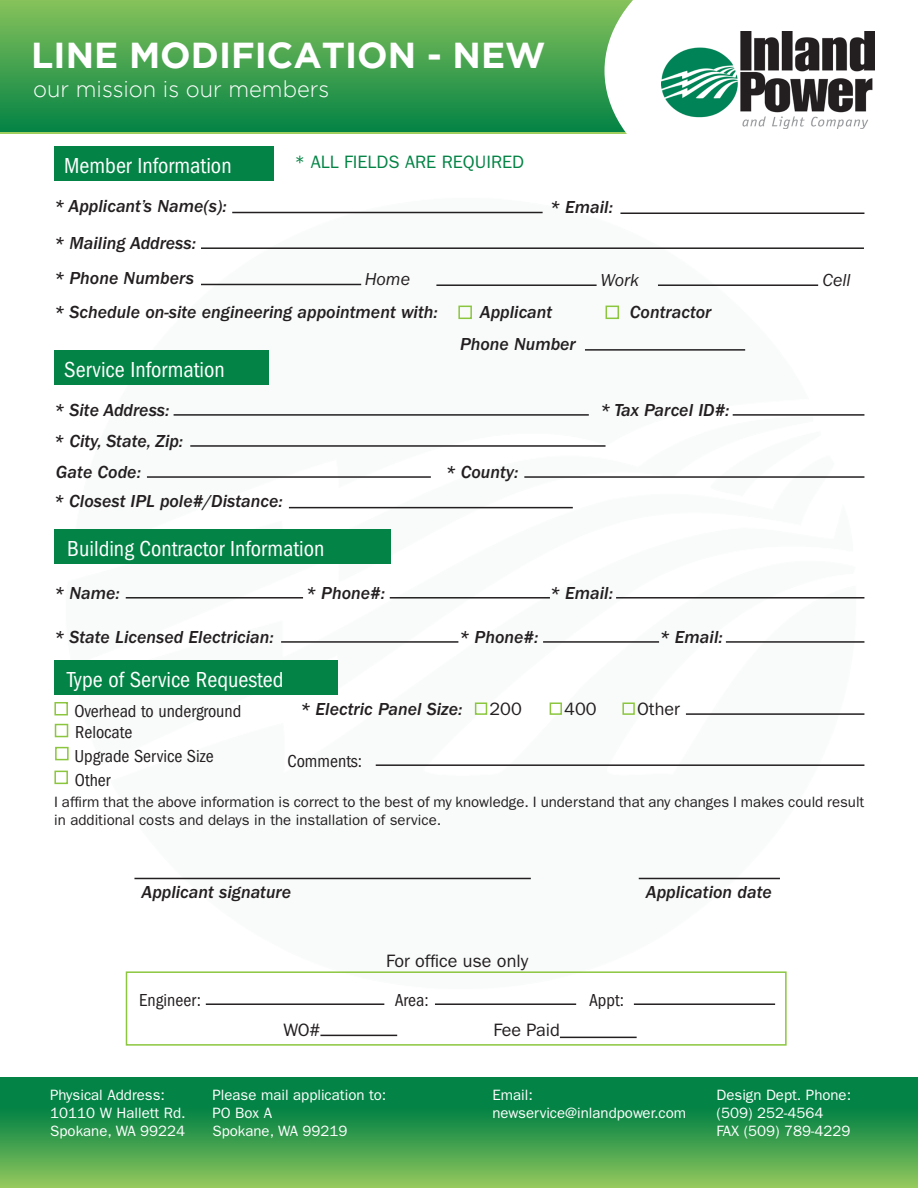
<style>
.page{position:relative;width:918px;height:1188px;background:#fff}
.page>*{position:absolute;margin:0;border:0;box-sizing:border-box;transform-origin:0 0}
.t1{font:700 36px "Gotham";color:#fff}
.t2{font:300 22.8px "Gotham";color:#fff;scale:.96 1}
.t3{font:condensed 22.5px "Franklin Gothic";color:#fff}
.t4{font:18px "ITC Franklin Gothic Std Med It";color:#231f20}
.t5{font:condensed 18px "Franklin Gothic";color:#231f20}
.t6{font:18px "ITC Franklin Gothic Std";color:#231f20}
.t7{font:18px "ITC Franklin Gothic Std";color:#038345}
.t8{font:italic 18px "ITC Franklin Gothic Std";color:#231f20}
.t9{font:15px "ITC Franklin Gothic Std";color:#fff}
.t10{font:15px/18px "ITC Franklin Gothic Std";color:#231f20}
</style>
<div class="page">
<img style="left:54px;top:211px;width:811px;height:813px">
<div style="left:0;top:0;width:918px;height:132px;background:linear-gradient(to bottom,#87c25b,#048345)"></div>
<svg style="left:605px;top:0;width:313px;height:213px"></svg>
<div style="left:54px;top:146px;width:220px;height:35px;background:#038345"></div>
<hr style="left:232px;top:212px;width:311px;height:1px;background:#231f20">
<hr style="left:620px;top:213px;width:244px;height:1px;background:#231f20">
<hr style="left:201px;top:247px;width:663px;height:2px;background:#231f20">
<hr style="left:201px;top:284px;width:160px;height:1px;background:#231f20">
<hr style="left:436px;top:284px;width:161px;height:2px;background:#231f20">
<hr style="left:658px;top:284px;width:160px;height:2px;background:#231f20">
<div style="left:54px;top:350px;width:215px;height:35px;background:#038345"></div>
<hr style="left:174px;top:414px;width:415px;height:2px;background:#231f20">
<hr style="left:733px;top:414px;width:131px;height:2px;background:#231f20">
<hr style="left:147px;top:476px;width:284px;height:2px;background:#231f20">
<hr style="left:524px;top:476px;width:340px;height:2px;background:#231f20">
<div style="left:54px;top:702px;width:14px;height:13px;border:2px solid #8bc63e"></div>
<div style="left:54px;top:771px;width:14px;height:13px;border:2px solid #8bc63e"></div>
<div style="left:55px;top:747px;width:14px;height:13px;border:2px solid #8bc63e"></div>
<div style="left:55px;top:724px;width:13px;height:13px;border:2px solid #8bc63e"></div>
<div style="left:54px;top:660px;width:284px;height:35px;background:#038345"></div>
<div style="left:475px;top:703px;width:12px;height:12px;border:2px solid #8bc63e"></div>
<div style="left:550px;top:703px;width:12px;height:12px;border:2px solid #8bc63e"></div>
<div style="left:622px;top:703px;width:13px;height:12px;border:2px solid #8bc63e"></div>
<hr style="left:686px;top:713px;width:178px;height:2px;background:#231f20">
<hr style="left:134px;top:878px;width:397px;height:1px;background:#231f20">
<hr style="left:639px;top:878px;width:141px;height:1px;background:#231f20">
<hr style="left:320px;top:1035px;width:77px;height:1px;background:#231f20">
<hr style="left:560px;top:1037px;width:77px;height:1px;background:#231f20">
<div style="left:126px;top:971px;width:661px;height:75px;border:2px solid #8bc63e"></div>
<div style="left:54px;top:529px;width:337px;height:35px;background:#038345"></div>
<hr style="left:126px;top:597px;width:177px;height:2px;background:#231f20">
<hr style="left:616px;top:597px;width:248px;height:2px;background:#231f20">
<hr style="left:390px;top:597px;width:160px;height:2px;background:#231f20">
<hr style="left:281px;top:641px;width:177px;height:2px;background:#231f20">
<hr style="left:726px;top:641px;width:138px;height:2px;background:#231f20">
<hr style="left:543px;top:641px;width:116px;height:2px;background:#231f20">
<hr style="left:376px;top:764px;width:488px;height:2px;background:#231f20">
<div style="left:458px;top:306px;width:14px;height:13px;border:2px solid #8bc63e"></div>
<div style="left:606px;top:306px;width:13px;height:13px;border:2px solid #8bc63e"></div>
<hr style="left:585px;top:349px;width:160px;height:2px;background:#231f20">
<hr style="left:190px;top:445px;width:416px;height:2px;background:#231f20">
<hr style="left:289px;top:507px;width:284px;height:1px;background:#231f20">
<hr style="left:206px;top:1003px;width:178px;height:2px;background:#231f20">
<hr style="left:435px;top:1003px;width:141px;height:2px;background:#231f20">
<hr style="left:634px;top:1003px;width:141px;height:2px;background:#231f20">
<svg style="left:0;top:1077px;width:918px;height:111px;background:#369b4d"></svg>
<img style="left:662px;top:32px;width:213px;height:97px">
<p class="t1" style="left:31px;top:34px;width:516px">LINE MODIFICATION - NEW</p>
<p class="t2" style="left:33px;top:77px;width:310px">our mission is our members</p>
<p class="t3" style="left:64px;top:152px;width:169px">Member Information</p>
<p class="t7" style="left:295px;top:152px;width:231px">* ALL FIELDS ARE REQUIRED</p>
<p class="t4" style="left:54px;top:196px;width:174px">* Applicant’s Name(s):</p>
<p class="t4" style="left:550px;top:197px;width:65px">* Email:</p>
<p class="t4" style="left:54px;top:233px;width:143px">* Mailing Address:</p>
<p class="t4" style="left:54px;top:268px;width:141px">* Phone Numbers</p>
<p class="t8" style="left:365px;top:269px;width:47px">Home</p>
<p class="t8" style="left:600px;top:270px;width:40px">Work</p>
<p class="t8" style="left:823px;top:270px;width:29px">Cell</p>
<p class="t4" style="left:54px;top:302px;width:385px">* Schedule on-site engineering appointment with:</p>
<p class="t4" style="left:480px;top:302px;width:74px">Applicant</p>
<p class="t4" style="left:630px;top:302px;width:83px">Contractor</p>
<p class="t4" style="left:460px;top:334px;width:117px">Phone Number</p>
<p class="t3" style="left:64px;top:357px;width:162px">Service Information</p>
<p class="t4" style="left:54px;top:400px;width:117px">* Site Address:</p>
<p class="t4" style="left:600px;top:400px;width:131px">* Tax Parcel ID#:</p>
<p class="t4" style="left:54px;top:431px;width:131px">* City, State, Zip:</p>
<p class="t4" style="left:56px;top:462px;width:87px">Gate Code:</p>
<p class="t4" style="left:446px;top:462px;width:74px">* County:</p>
<p class="t4" style="left:54px;top:491px;width:230px">* Closest IPL pole#/Distance:</p>
<p class="t3" style="left:67px;top:536px;width:259px">Building Contractor Information</p>
<p class="t4" style="left:54px;top:582px;width:67px">* Name:</p>
<p class="t4" style="left:306px;top:582px;width:80px">* Phone#:</p>
<p class="t4" style="left:550px;top:582px;width:65px">* Email:</p>
<p class="t4" style="left:54px;top:627px;width:221px">* State Licensed Electrician:</p>
<p class="t4" style="left:460px;top:627px;width:80px">* Phone#:</p>
<p class="t4" style="left:660px;top:627px;width:65px">* Email:</p>
<p class="t3" style="left:67px;top:667px;width:218px">Type of Service Requested</p>
<p class="t4" style="left:301px;top:699px;width:163px">* Electric Panel Size:</p>
<p class="t6" style="left:490px;top:698px;width:34px">200</p>
<p class="t6" style="left:564px;top:698px;width:34px">400</p>
<p class="t6" style="left:637px;top:698px;width:44px">Other</p>
<p class="t5" style="left:74px;top:701px;width:169px">Overhead to underground</p>
<p class="t5" style="left:75px;top:722px;width:59px">Relocate</p>
<p class="t5" style="left:74px;top:745px;width:141px">Upgrade Service Size</p>
<p class="t5" style="left:75px;top:770px;width:37px">Other</p>
<p class="t5" style="left:287px;top:751px;width:76px">Comments:</p>
<p class="t10" style="left:54px;top:793px;width:812px">I affirm that the above information is correct to the best of my knowledge. I understand that any changes I makes could result in additional costs and delays in the installation of service.</p>
<p class="t4" style="left:141px;top:882px;width:151px">Applicant signature</p>
<p class="t4" style="left:646px;top:882px;width:128px">Application date</p>
<p class="t6" style="left:386px;top:950px;width:144px">For office use only</p>
<p class="t5" style="left:139px;top:990px;width:63px">Engineer:</p>
<p class="t5" style="left:395px;top:990px;width:36px">Area:</p>
<p class="t5" style="left:589px;top:990px;width:36px">Appt:</p>
<p class="t9" style="left:50px;top:1086px;width:116px">Physical Address:</p>
<p class="t9" style="left:50px;top:1104px;width:137px">10110 W Hallett Rd.</p>
<p class="t9" style="left:50px;top:1122px;width:137px">Spokane, WA 99224</p>
<p class="t6" style="left:283px;top:1020px;width:39px">WO#</p>
<p class="t6" style="left:493px;top:1020px;width:68px">Fee Paid</p>
<p class="t9" style="left:212px;top:1086px;width:175px">Please mail application to:</p>
<p class="t9" style="left:212px;top:1104px;width:61px">PO Box A</p>
<p class="t9" style="left:212px;top:1122px;width:137px">Spokane, WA 99219</p>
<p class="t9" style="left:492px;top:1086px;width:42px">Email:</p>
<p class="t9" style="left:492px;top:1104px;width:195px">newservice@inlandpower.com</p>
<p class="t9" style="left:717px;top:1086px;width:136px">Design Dept. Phone:</p>
<p class="t9" style="left:717px;top:1104px;width:108px">(509) 252-4564</p>
<p class="t9" style="left:717px;top:1122px;width:135px">FAX (509) 789-4229</p>
</div>
